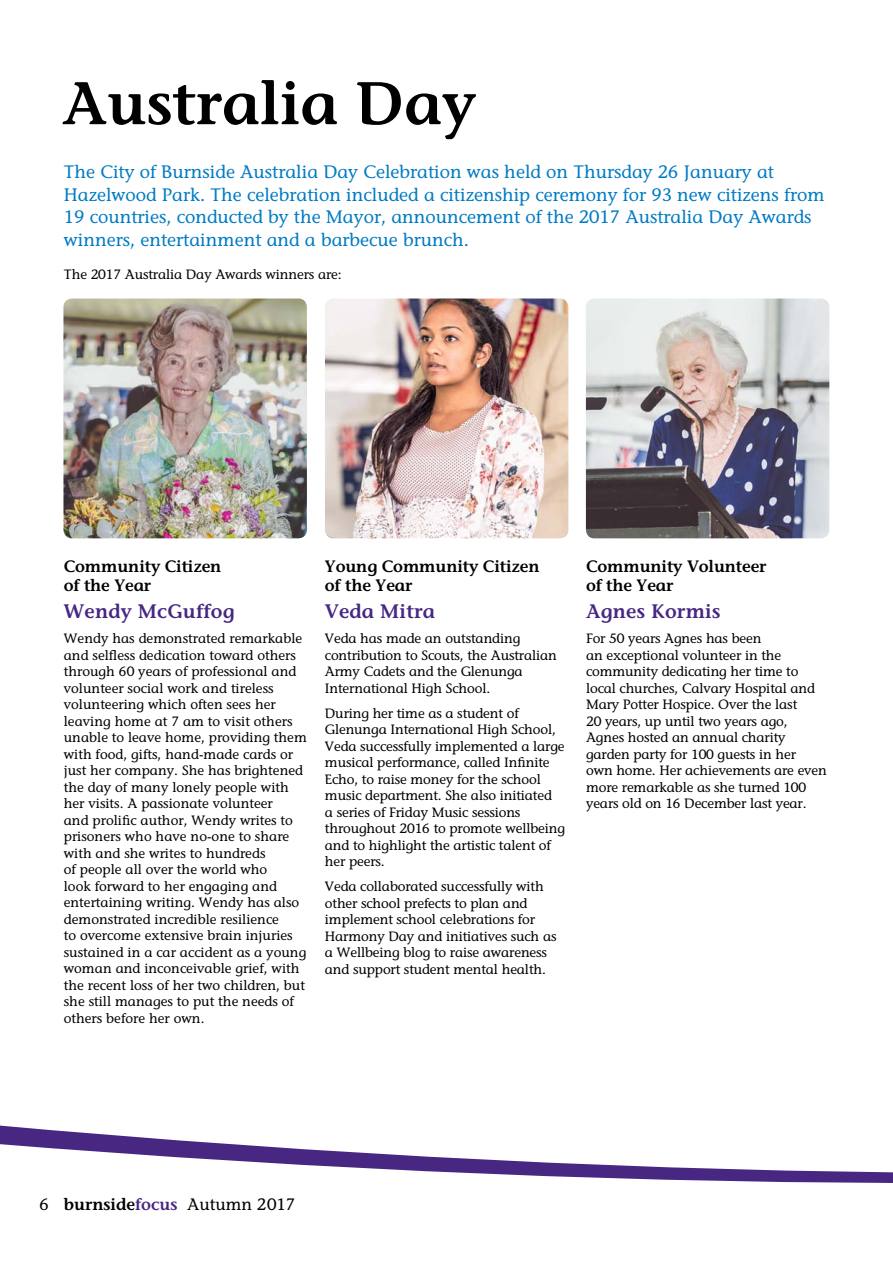
<style>
.page{position:relative;width:893px;height:1263px;background:#fff}
.page>*{position:absolute;margin:0;border:0;box-sizing:border-box;transform-origin:0 0}
.t1{font:600 60px "Stone Informal";color:#000}
.t2{font:600 19.5px "Stone Informal";letter-spacing:.01em;color:#482783}
.t3{font:18px/22.5px "Stone Informal";color:#007bc3}
.t4{font:600 16.5px/19.5px "Stone Informal";letter-spacing:-.01em;color:#000}
.t5{font:16.5px "Stone Informal";color:#000}
.t6{font:13.5px/16.5px "Stone Informal";letter-spacing:-.01em;color:#000}
.s1{font-weight:600}
.s2{font-weight:600;color:#482783}
</style>
<div class="page">
<img style="left:63px;top:298px;width:244px;height:240px">
<img style="left:325px;top:298px;width:243px;height:240px">
<img style="left:586px;top:298px;width:243px;height:240px">
<svg style="left:0;top:1125px;width:893px;height:58px"></svg>
<h1 class="t1" style="left:62px;top:66px;width:415px">Australia Day</h1>
<p class="t3" style="left:64px;top:160px;width:762px">The City of Burnside Australia Day Celebration was held on Thursday 26 January at Hazelwood Park. The celebration included a citizenship ceremony for 93 new citizens from 19 countries, conducted by the Mayor, announcement of the 2017 Australia Day Awards winners, entertainment and a barbecue brunch.</p>
<p class="t6" style="left:64px;top:266px;width:279px">The 2017 Australia Day Awards winners are:</p>
<p class="t4" style="left:64px;top:556px;width:159px">Community Citizen of the Year</p>
<h2 class="t2" style="left:64px;top:599px;width:172px">Wendy McGuffog</h2>
<p class="t6" style="left:64px;top:630px;width:245px">Wendy has demonstrated remarkable and selfless dedication toward others through 60 years of professional and volunteer social work and tireless volunteering which often sees her leaving home at 7 am to visit others unable to leave home, providing them with food, gifts, hand-made cards or just her company. She has brightened the day of many lonely people with her visits. A passionate volunteer<br>and prolific author, Wendy writes to prisoners who have no-one to share with and she writes to hundreds<br>of people all over the world who<br>look forward to her engaging and entertaining writing. Wendy has also demonstrated incredible resilience<br>to overcome extensive brain injuries sustained in a car accident as a young woman and inconceivable grief, with the recent loss of her two children, but she still manages to put the needs of others before her own.</p>
<p class="t4" style="left:325px;top:556px;width:216px">Young Community Citizen of the Year</p>
<h2 class="t2" style="left:325px;top:599px;width:112px">Veda Mitra</h2>
<p class="t6" style="left:325px;top:630px;width:234px">Veda has made an outstanding contribution to Scouts, the Australian<br>Army Cadets and the Glenunga<br>International High School.</p>
<p class="t6" style="left:325px;top:705px;width:242px">During her time as a student of Glenunga International High School, Veda successfully implemented a large musical performance, called Infinite Echo, to raise money for the school music department. She also initiated<br>a series of Friday Music sessions throughout 2016 to promote wellbeing and to highlight the artistic talent of her peers.</p>
<p class="t6" style="left:325px;top:878px;width:233px">Veda collaborated successfully with other school prefects to plan and implement school celebrations for Harmony Day and initiatives such as a Wellbeing blog to raise awareness and support student mental health.</p>
<p class="t4" style="left:586px;top:556px;width:182px">Community Volunteer of the Year</p>
<h2 class="t2" style="left:586px;top:599px;width:136px">Agnes Kormis</h2>
<p class="t6" style="left:586px;top:630px;width:242px">For 50 years Agnes has been<br>an exceptional volunteer in the community dedicating her time to local churches, Calvary Hospital and<br>Mary Potter Hospice. Over the last<br>20 years, up until two years ago,<br>Agnes hosted an annual charity garden party for 100 guests in her<br>own home. Her achievements are even more remarkable as she turned 100 years old on 16 December last year.</p>
<p class="t5" style="left:40px;top:1194px;width:257px">6 <span class="s1">burnside</span><span class="s2">focus</span> Autumn 2017</p>
</div>
